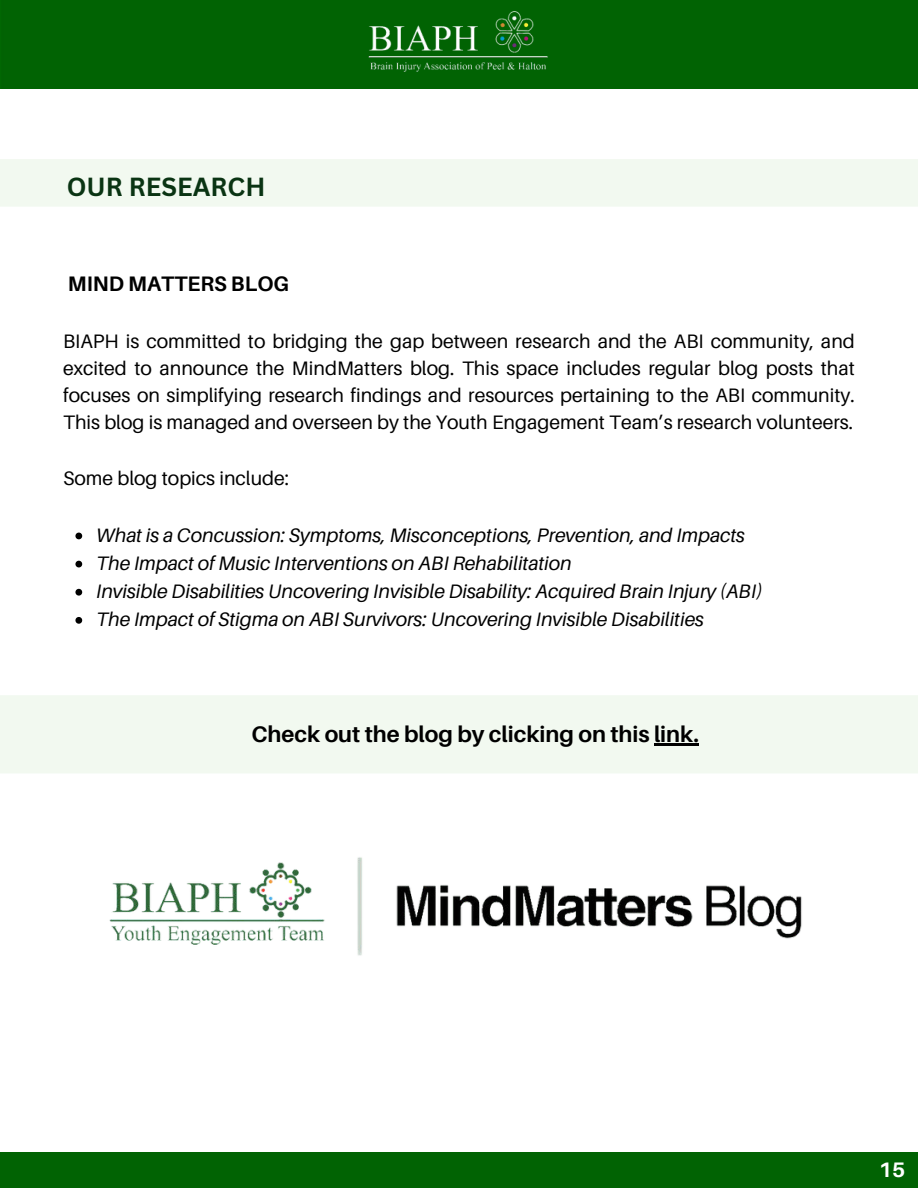
<style>
.page{position:relative;width:918px;height:1188px;background:#fff}
.page>*{position:absolute;margin:0;border:0;box-sizing:border-box;transform-origin:0 0}
.t1{font:700 25.5px "Canva Sans";color:#0a3413}
.t2{font:700 22.5px "Aileron";color:#000}
.t3{font:700 21px "Aileron";color:#000}
.t4{font:700 21px "Aileron";color:#fff}
.t5{font:19.5px/27px "Aileron";color:#000;text-align:justify}
.t6{font:italic 19.5px/28.2px "Aileron";color:#000}
</style>
<div class="page">
<div style="left:0;top:0;width:918px;height:89px;background:#016303"></div>
<div style="left:0;top:1152px;width:918px;height:36px;background:#016303"></div>
<img style="left:360px;top:6px;width:198px;height:77px">
<div style="left:0;top:159px;width:918px;height:47px;background:#f2f9f0"></div>
<div style="left:0;top:695px;width:918px;height:78px;background:#f2f9f0"></div>
<img style="left:109px;top:857px;width:693px;height:99px">
<hr style="left:654px;top:743px;width:45px;height:3px;background:#000">
<svg style="left:75px;top:533px;width:7px;height:6px"></svg>
<svg style="left:75px;top:561px;width:7px;height:6px"></svg>
<svg style="left:75px;top:589px;width:7px;height:7px"></svg>
<svg style="left:75px;top:617px;width:7px;height:7px"></svg>
<h1 class="t1" style="left:67px;top:171px;width:200px">OUR RESEARCH</h1>
<p class="t3" style="left:68px;top:272px;width:222px">MIND MATTERS BLOG</p>
<p class="t5" style="left:63px;top:328px;width:793px">BIAPH is committed to bridging the gap between research and the ABI community, and excited to announce the MindMatters blog. This space includes regular blog posts that focuses on simplifying research findings and resources pertaining to the ABI community.<br>This blog is managed and overseen by the Youth Engagement Team’s research volunteers.</p>
<p class="t5" style="left:63px;top:465px;width:228px">Some blog topics include:</p>
<p class="t6" style="left:96px;top:521px;width:668px">What is a Concussion: Symptoms, Misconceptions, Prevention, and Impacts The Impact of Music Interventions on ABI Rehabilitation<br>Invisible Disabilities Uncovering Invisible Disability: Acquired Brain Injury (ABI)<br>The Impact of Stigma on ABI Survivors: Uncovering Invisible Disabilities</p>
<p class="t2" style="left:251px;top:722px;width:449px">Check out the blog by clicking on this link.</p>
<p class="t4" style="left:879px;top:1158px;width:28px">15</p>
</div>
